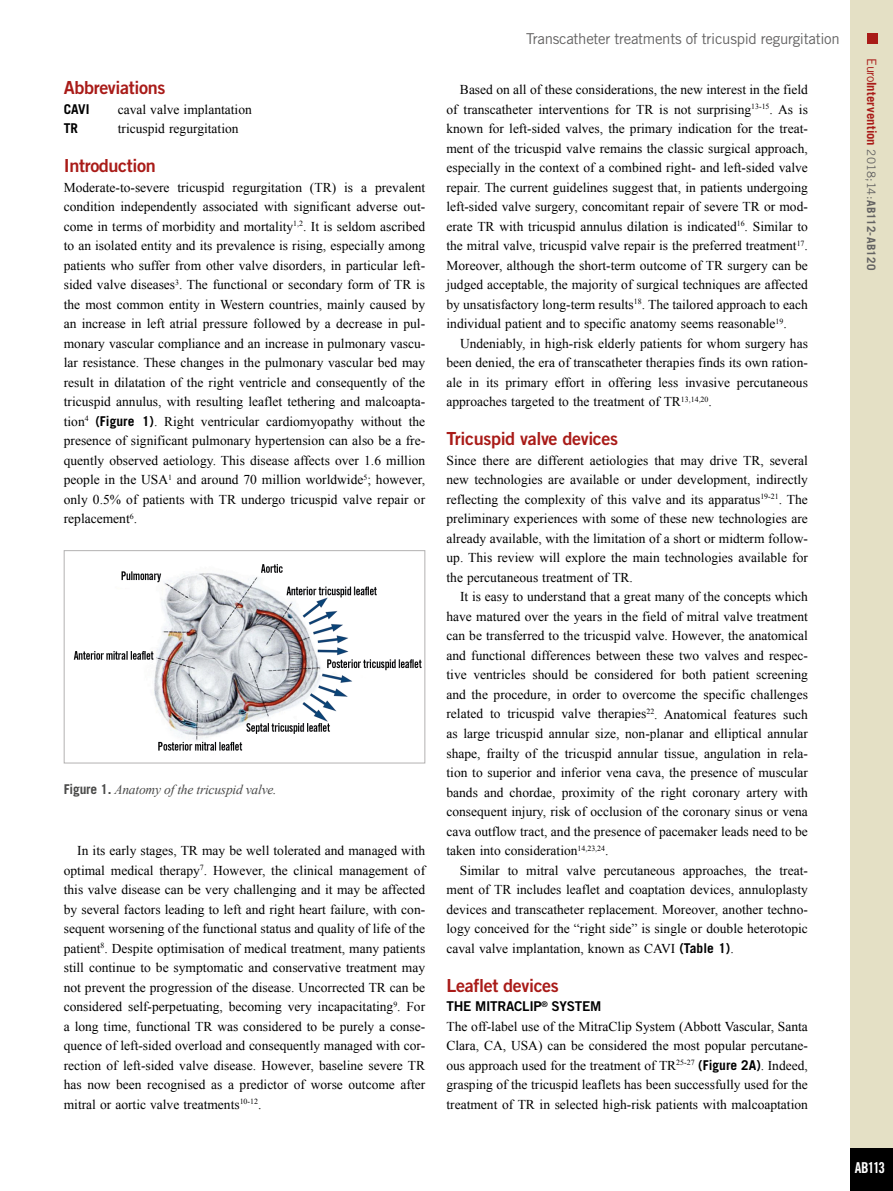
<style>
.page{position:relative;width:893px;height:1191px;background:#fff}
.page>*{position:absolute;margin:0;border:0;box-sizing:border-box;transform-origin:0 0}
.t1{font:18px "Trade Gothic LT Std Bd 2";letter-spacing:-.02em;color:#a91b18}
.t2{font:15px "Trade Gothic LT Std";letter-spacing:-.02em;color:#646363}
.t3{font:15px "Trade Gothic LT Std Bd Cn 20";letter-spacing:-.065em;color:#fff}
.t4{font:13.5px/19.5px "Times New Roman";color:#000;text-align:justify}
.t5{font:italic 13.5px "Times New Roman";letter-spacing:-.015em;color:#4a4a49}
.t6{font:13.5px "Trade Gothic LT Std Bd 2";letter-spacing:-.02em;color:#000}
.t7{font:700 13.5px "Trade Gothic LT Std";color:#000}
.t8{font:700 12.75px "Trade Gothic LT Std";letter-spacing:.005em;color:#a91b18}
.s1{font-family:"Trade Gothic LT Std";font-weight:700}
.s2{font-family:"Trade Gothic LT Std";font-weight:700;font-style:normal}
.s3{font-weight:400}
.s4{font-weight:400;font-size:11.7px;color:#646363}
.s5{font-size:11.7px;color:#646363}
</style>
<div class="page">
<div style="left:850px;top:0;width:43px;height:1191px;background:#e4e0c5"></div>
<div style="left:850px;top:1148px;width:43px;height:43px;background:#000"></div>
<div style="left:867px;top:34px;width:11px;height:10px;background:#a91b18"></div>
<img style="left:73px;top:564px;width:349px;height:187px">
<div style="left:64px;top:550px;width:361px;height:213px;border:1px solid #b3b2b2"></div>
<h1 class="t1" style="left:64px;top:77px;width:103px">Abbreviations</h1>
<p class="t7" style="left:64px;top:101px;width:27px">CAVI</p>
<p class="t4" style="left:118px;top:99px;width:136px">caval valve implantation</p>
<p class="t7" style="left:64px;top:120px;width:16px">TR</p>
<p class="t4" style="left:118px;top:119px;width:122px">tricuspid regurgitation</p>
<h1 class="t1" style="left:64px;top:155px;width:94px">Introduction</h1>
<p class="t4" style="left:64px;top:177px;width:363px">Moderate-to-severe tricuspid regurgitation (TR) is a prevalent condition independently associated with significant adverse out&shy;come in terms of morbidity and mortality<sup>1,2</sup>. It is seldom ascribed to an isolated entity and its prevalence is rising, especially among patients who suffer from other valve disorders, in particular left&shy;sided valve diseases<sup>3</sup>. The functional or secondary form of TR is the most common entity in Western countries, mainly caused by an increase in left atrial pressure followed by a decrease in pul&shy;monary vascular compliance and an increase in pulmonary vascu&shy;lar resistance. These changes in the pulmonary vascular bed may result in dilatation of the right ventricle and consequently of the tricuspid annulus, with resulting leaflet tethering and malcoapta&shy;tion<sup>4</sup> <span class="s1">(Figure 1)</span>. Right ventricular cardiomyopathy without the presence of significant pulmonary hypertension can also be a fre&shy;quently observed aetiology. This disease affects over 1.6 million people in the USA<sup>1</sup> and around 70 million worldwide<sup>5</sup>; however, only 0.5% of patients with TR undergo tricuspid valve repair or replacement<sup>6</sup>.</p>
<p class="t5" style="left:64px;top:780px;width:214px"><span class="s2">Figure 1.</span> Anatomy of the tricuspid valve.</p>
<p class="t4" style="left:64px;top:840px;width:363px;text-indent:14px">In its early stages, TR may be well tolerated and managed with optimal medical therapy<sup>7</sup>. However, the clinical management of this valve disease can be very challenging and it may be affected by several factors leading to left and right heart failure, with con&shy;sequent worsening of the functional status and quality of life of the patient<sup>8</sup>. Despite optimisation of medical treatment, many patients still continue to be symptomatic and conservative treatment may not prevent the progression of the disease. Uncorrected TR can be considered self-perpetuating, becoming very incapacitating<sup>9</sup>. For a long time, functional TR was considered to be purely a conse&shy;quence of left-sided overload and consequently managed with cor&shy;rection of left-sided valve disease. However, baseline severe TR has now been recognised as a predictor of worse outcome after mitral or aortic valve treatments<sup>10-12</sup>.</p>
<p class="t2" style="left:526px;top:30px;width:315px">Transcatheter treatments of tricuspid regurgitation</p>
<p class="t4" style="left:446px;top:80px;width:363px;text-indent:14px">Based on all of these considerations, the new interest in the field of transcatheter interventions for TR is not surprising<sup>13-15</sup>. As is known for left-sided valves, the primary indication for the treat&shy;ment of the tricuspid valve remains the classic surgical approach, especially in the context of a combined right- and left-sided valve repair. The current guidelines suggest that, in patients undergoing left-sided valve surgery, concomitant repair of severe TR or mod&shy;erate TR with tricuspid annulus dilation is indicated<sup>16</sup>. Similar to the mitral valve, tricuspid valve repair is the preferred treatment<sup>17</sup>.<br>Moreover, although the short-term outcome of TR surgery can be judged acceptable, the majority of surgical techniques are affected by unsatisfactory long-term results<sup>18</sup>. The tailored approach to each individual patient and to specific anatomy seems reasonable<sup>19</sup>.</p>
<p class="t4" style="left:446px;top:333px;width:363px;text-indent:14px">Undeniably, in high-risk elderly patients for whom surgery has been denied, the era of transcatheter therapies finds its own ration&shy;ale in its primary effort in offering less invasive percutaneous approaches targeted to the treatment of TR<sup>13,14,20</sup>.</p>
<h1 class="t1" style="left:446px;top:428px;width:173px">Tricuspid valve devices</h1>
<p class="t4" style="left:446px;top:450px;width:363px">Since there are different aetiologies that may drive TR, several new technologies are available or under development, indirectly reflecting the complexity of this valve and its apparatus<sup>19-21</sup>. The preliminary experiences with some of these new technologies are already available, with the limitation of a short or midterm follow&shy;up. This review will explore the main technologies available for the percutaneous treatment of TR.</p>
<p class="t4" style="left:446px;top:587px;width:363px;text-indent:14px">It is easy to understand that a great many of the concepts which have matured over the years in the field of mitral valve treatment can be transferred to the tricuspid valve. However, the anatomical and functional differences between these two valves and respec&shy;tive ventricles should be considered for both patient screening and the procedure, in order to overcome the specific challenges related to tricuspid valve therapies<sup>22</sup>. Anatomical features such as large tricuspid annular size, non-planar and elliptical annular shape, frailty of the tricuspid annular tissue, angulation in rela&shy;tion to superior and inferior vena cava, the presence of muscular bands and chordae, proximity of the right coronary artery with consequent injury, risk of occlusion of the coronary sinus or vena cava outflow tract, and the presence of pacemaker leads need to be taken into consideration<sup>14,23,24</sup>.</p>
<p class="t4" style="left:446px;top:860px;width:363px;text-indent:14px">Similar to mitral valve percutaneous approaches, the treat&shy;ment of TR includes leaflet and coaptation devices, annuloplasty devices and transcatheter replacement. Moreover, another techno&shy;logy conceived for the “right side” is single or double heterotopic caval valve implantation, known as CAVI <span class="s1">(Table 1)</span>.</p>
<h1 class="t1" style="left:446px;top:974px;width:114px">Leaflet devices</h1>
<p class="t6" style="left:446px;top:998px;width:156px">THE MITRACLIP<sup>®</sup> SYSTEM</p>
<p class="t4" style="left:446px;top:1016px;width:363px">The off-label use of the MitraClip System (Abbott Vascular, Santa Clara, CA, USA) can be considered the most popular percutane&shy;ous approach used for the treatment of TR<sup>25-27</sup> <span class="s1">(Figure 2A)</span>. Indeed, grasping of the tricuspid leaflets has been successfully used for the treatment of TR in selected high-risk patients with malcoaptation</p>
<p class="t8" style="left:879px;top:58px;width:213px;rotate:90deg"><span class="s3">Euro</span>Intervention <span class="s4">2018;14:</span><span class="s5">AB112-AB120</span></p>
<p class="t3" style="left:855px;top:1158px;width:32px">AB113</p>
</div>
